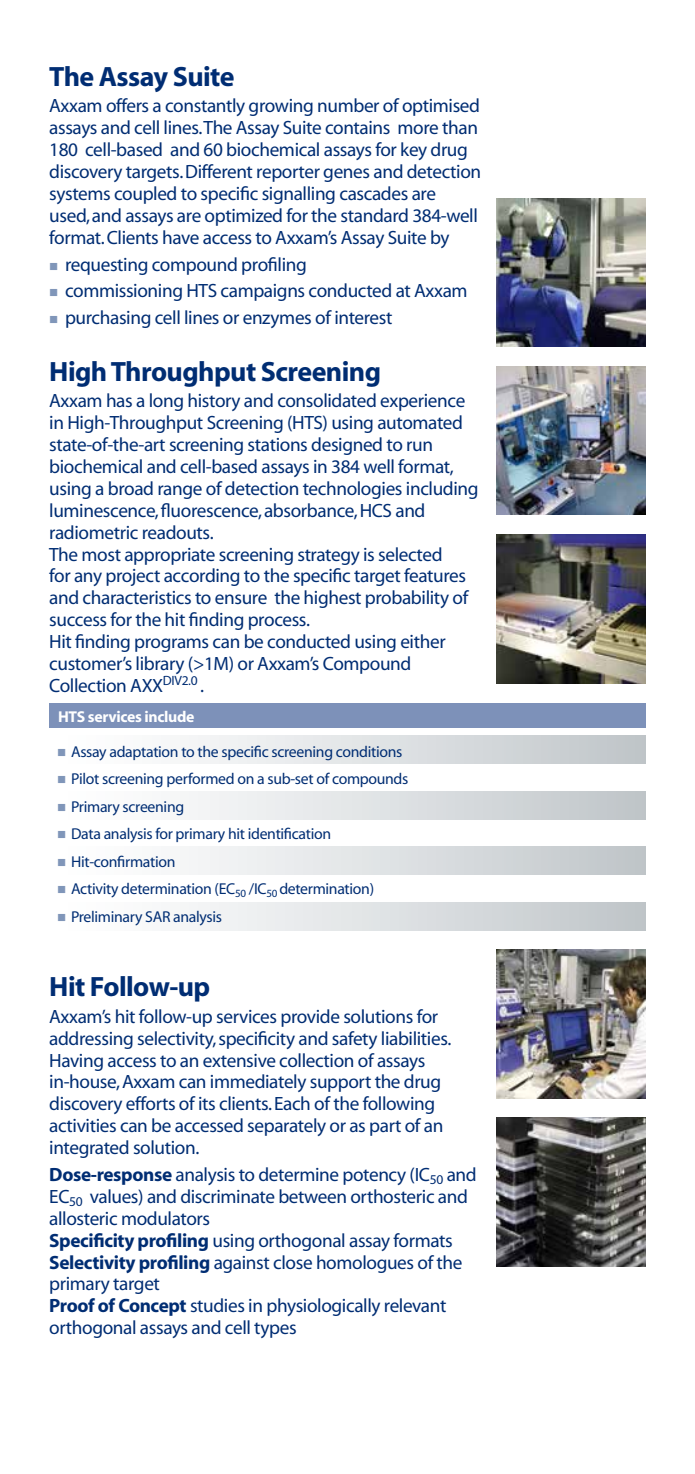
<style>
.page{position:relative;width:695px;height:1474px;background:#fff}
.page>*{position:absolute;margin:0;border:0;box-sizing:border-box;transform-origin:0 0}
.t1{font:700 28px "Myriad";letter-spacing:-.02em;color:#002d73}
.t2{font:19.25px/21.9px "Myriad";letter-spacing:-.02em;color:#002d73}
.t3{font:15.75px/27.5px "Myriad";letter-spacing:-.02em;color:#002d73}
.t4{font:700 15.75px "Myriad";letter-spacing:-.02em;color:#fff}
.s1{font-weight:700}
</style>
<div class="page">
<img style="left:497px;top:198px;width:148px;height:149px">
<img style="left:497px;top:366px;width:148px;height:149px">
<img style="left:497px;top:534px;width:148px;height:149px">
<img style="left:497px;top:949px;width:148px;height:149px">
<div style="left:51px;top:735px;width:594px;height:28px;background:linear-gradient(to right,#fff,#c1c7cb)"></div>
<div style="left:51px;top:791px;width:594px;height:28px;background:linear-gradient(to right,#fff,#c1c7cb)"></div>
<div style="left:51px;top:847px;width:594px;height:27px;background:linear-gradient(to right,#fff,#c1c7cb)"></div>
<div style="left:51px;top:902px;width:594px;height:28px;background:linear-gradient(to right,#fff,#c1c7cb)"></div>
<div style="left:50px;top:703px;width:595px;height:25px;background:#7d91b9"></div>
<img style="left:497px;top:1117px;width:148px;height:149px">
<svg style="left:58px;top:748px;width:7px;height:8px"></svg>
<svg style="left:58px;top:803px;width:7px;height:8px"></svg>
<svg style="left:58px;top:858px;width:7px;height:8px"></svg>
<svg style="left:58px;top:913px;width:7px;height:8px"></svg>
<h1 class="t1" style="left:49px;top:62px;width:187px">The Assay Suite</h1>
<p class="t2" style="left:49px;top:96px;width:433px">Axxam offers a constantly growing number of optimised assays and cell lines.The Assay Suite contains more than 180 cell-based and 60 biochemical assays for key drug discovery targets. Different reporter genes and detection systems coupled to specific signalling cascades are used, and assays are optimized for the standard 384-well format. Clients have access to Axxam’s Assay Suite by</p>
<p class="t2" style="left:65px;top:251px;width:404px;line-height:26.8px">requesting compound profiling<br>commissioning HTS campaigns conducted at Axxam purchasing cell lines or enzymes of interest</p>
<h1 class="t1" style="left:49px;top:357px;width:333px">High Throughput Screening</h1>
<p class="t2" style="left:49px;top:391px;width:431px">Axxam has a long history and consolidated experience in High-Throughput Screening (HTS) using automated state-of-the-art screening stations designed to run biochemical and cell-based assays in 384 well format, using a broad range of detection technologies including luminescence, fluorescence, absorbance, HCS and radiometric readouts.<br>The most appropriate screening strategy is selected<br>for any project according to the specific target features and characteristics to ensure the highest probability of success for the hit finding process.<br>Hit finding programs can be conducted using either customer’s library (&gt;1M) or Axxam’s Compound Collection AXX<sup>DIV2.0</sup> .</p>
<p class="t4" style="left:58px;top:708px;width:138px">HTS services include</p>
<p class="t3" style="left:71px;top:738px;width:339px">Assay adaptation to the specific screening conditions Pilot screening performed on a sub-set of compounds Primary screening<br>Data analysis for primary hit identification Hit-confirmation<br>Activity determination (EC<sub>50</sub> /IC<sub>50</sub> determination)<br>Preliminary SAR analysis</p>
<h1 class="t1" style="left:49px;top:972px;width:163px">Hit Follow-up</h1>
<p class="t2" style="left:49px;top:1006px;width:403px">Axxam’s hit follow-up services provide solutions for addressing selectivity, specificity and safety liabilities.<br>Having access to an extensive collection of assays in-house, Axxam can immediately support the drug discovery efforts of its clients. Each of the following activities can be accessed separately or as part of an integrated solution.</p>
<p class="t2" style="left:49px;top:1164px;width:429px"><span class="s1">Dose-response</span> analysis to determine potency (IC<sub>50</sub> and EC<sub>50</sub> values) and discriminate between orthosteric and allosteric modulators<br><span class="s1">Specificity profiling</span> using orthogonal assay formats <span class="s1">Selectivity profiling</span> against close homologues of the primary target<br><span class="s1">Proof of Concept</span> studies in physiologically relevant orthogonal assays and cell types</p>
</div>
